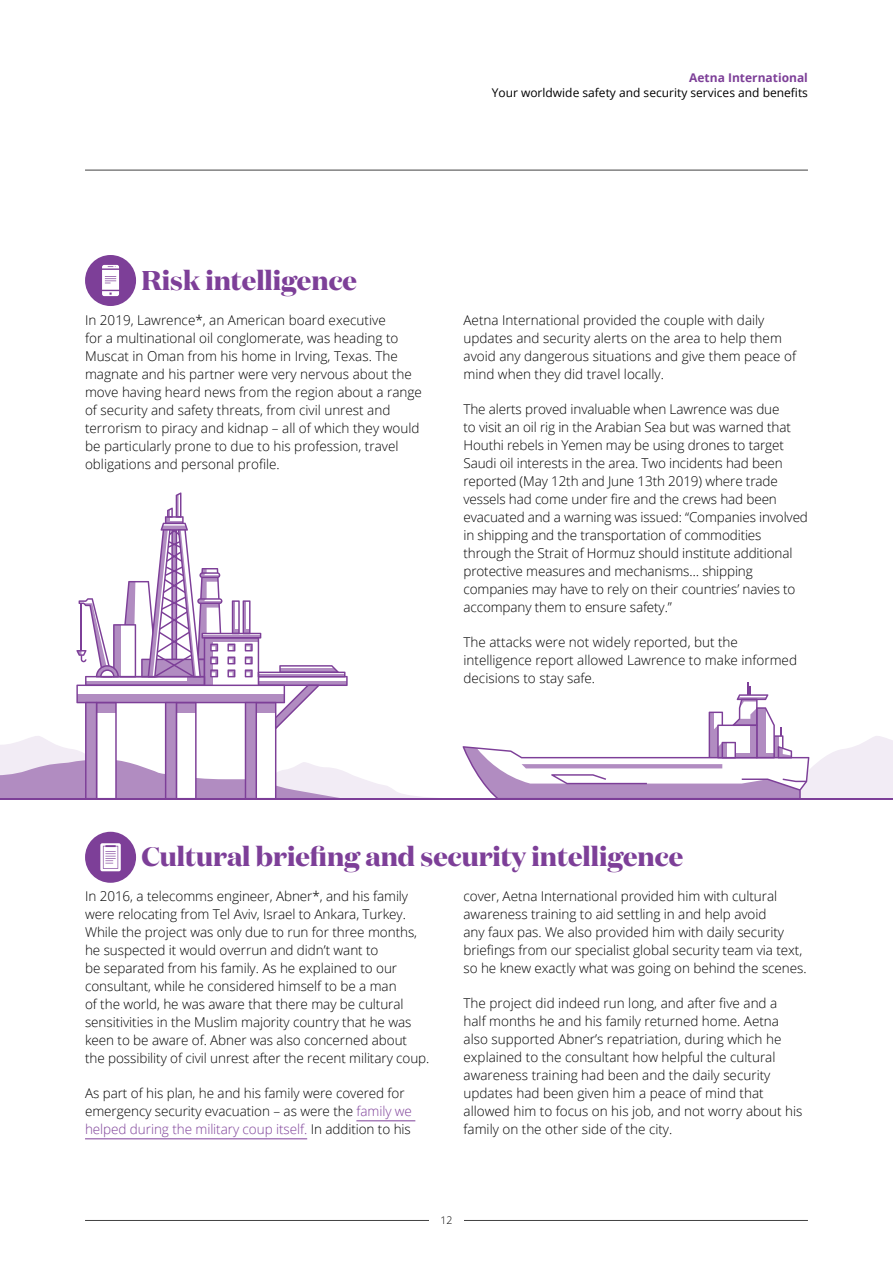
<style>
.page{position:relative;width:893px;height:1263px;background:#fff}
.page>*{position:absolute;margin:0;border:0;box-sizing:border-box;transform-origin:0 0}
.t1{font:700 27px "Domaine Display";color:#7d3f98}
.t2{font:300 13.5px/18px "Open Sans";letter-spacing:-.005em;color:#000}
.t3{font:12px "Open Sans";color:#000}
.t4{font:700 12px "Open Sans";color:#7d3f98}
.t5{font:300 10.5px "Open Sans";color:#000}
.s1{color:#7d3f98}
</style>
<div class="page">
<hr style="left:85px;top:170px;width:723px;height:1px;background:#414141">
<hr style="left:85px;top:1220px;width:723px;height:1px;background:#414141">
<div style="left:429px;top:1216px;width:34px;height:9px;background:#fff"></div>
<hr style="left:356px;top:1120px;width:59px;height:1px;background:#7d3f98">
<hr style="left:85px;top:1138px;width:222px;height:1px;background:#7d3f98">
<div style="left:85px;top:255px;width:51px;height:51px;background:#7d3f98;border-radius:50%"></div>
<svg style="left:102px;top:265px;width:17px;height:31px"></svg>
<svg style="left:0;top:492px;width:893px;height:308px"></svg>
<div style="left:85px;top:832px;width:51px;height:51px;background:#7d3f98;border-radius:50%"></div>
<svg style="left:100px;top:843px;width:21px;height:28px"></svg>
<p class="t4" style="left:689px;top:70px;width:120px">Aetna International</p>
<p class="t3" style="left:492px;top:84px;width:318px">Your worldwide safety and security services and benefits</p>
<h4 class="t1" style="left:141px;top:260px;width:217px">Risk intelligence</h4>
<p class="t2" style="left:85px;top:310px;width:338px">In 2019, Lawrence*, an American board executive<br>for a multinational oil conglomerate, was heading to Muscat in Oman from his home in Irving, Texas. The magnate and his partner were very nervous about the move having heard news from the region about a range of security and safety threats, from civil unrest and terrorism to piracy and kidnap – all of which they would be particularly prone to due to his profession, travel obligations and personal profile.</p>
<p class="t2" style="left:463px;top:311px;width:334px">Aetna International provided the couple with daily updates and security alerts on the area to help them avoid any dangerous situations and give them peace of mind when they did travel locally.</p>
<p class="t2" style="left:463px;top:400px;width:346px">The alerts proved invaluable when Lawrence was due<br>to visit an oil rig in the Arabian Sea but was warned that Houthi rebels in Yemen may be using drones to target Saudi oil interests in the area. Two incidents had been reported (May 12th and June 13th 2019) where trade vessels had come under fire and the crews had been evacuated and a warning was issued: “Companies involved in shipping and the transportation of commodities through the Strait of Hormuz should institute additional protective measures and mechanisms… shipping companies may have to rely on their countries’ navies to accompany them to ensure safety.”</p>
<p class="t2" style="left:463px;top:633px;width:335px">The attacks were not widely reported, but the intelligence report allowed Lawrence to make informed decisions to stay safe.</p>
<h4 class="t1" style="left:141px;top:837px;width:543px">Cultural briefing and security intelligence</h4>
<p class="t2" style="left:85px;top:887px;width:346px">In 2016, a telecomms engineer, Abner*, and his family were relocating from Tel Aviv, Israel to Ankara, Turkey.<br>While the project was only due to run for three months, he suspected it would overrun and didn’t want to<br>be separated from his family. As he explained to our consultant, while he considered himself to be a man<br>of the world, he was aware that there may be cultural sensitivities in the Muslim majority country that he was keen to be aware of. Abner was also concerned about the possibility of civil unrest after the recent military coup.</p>
<p class="t2" style="left:85px;top:1084px;width:328px">As part of his plan, he and his family were covered for emergency security evacuation – as were the <span class="s1">family we helped during the military coup itself.</span> In addition to his</p>
<p class="t2" style="left:463px;top:887px;width:345px">cover, Aetna International provided him with cultural awareness training to aid settling in and help avoid<br>any faux pas. We also provided him with daily security briefings from our specialist global security team via text, so he knew exactly what was going on behind the scenes.</p>
<p class="t2" style="left:463px;top:994px;width:340px">The project did indeed run long, and after five and a half months he and his family returned home. Aetna also supported Abner’s repatriation, during which he explained to the consultant how helpful the cultural awareness training had been and the daily security updates had been given him a peace of mind that allowed him to focus on his job, and not worry about his family on the other side of the city.</p>
<p class="t5" style="left:440px;top:1213px;width:13px">12</p>
</div>
